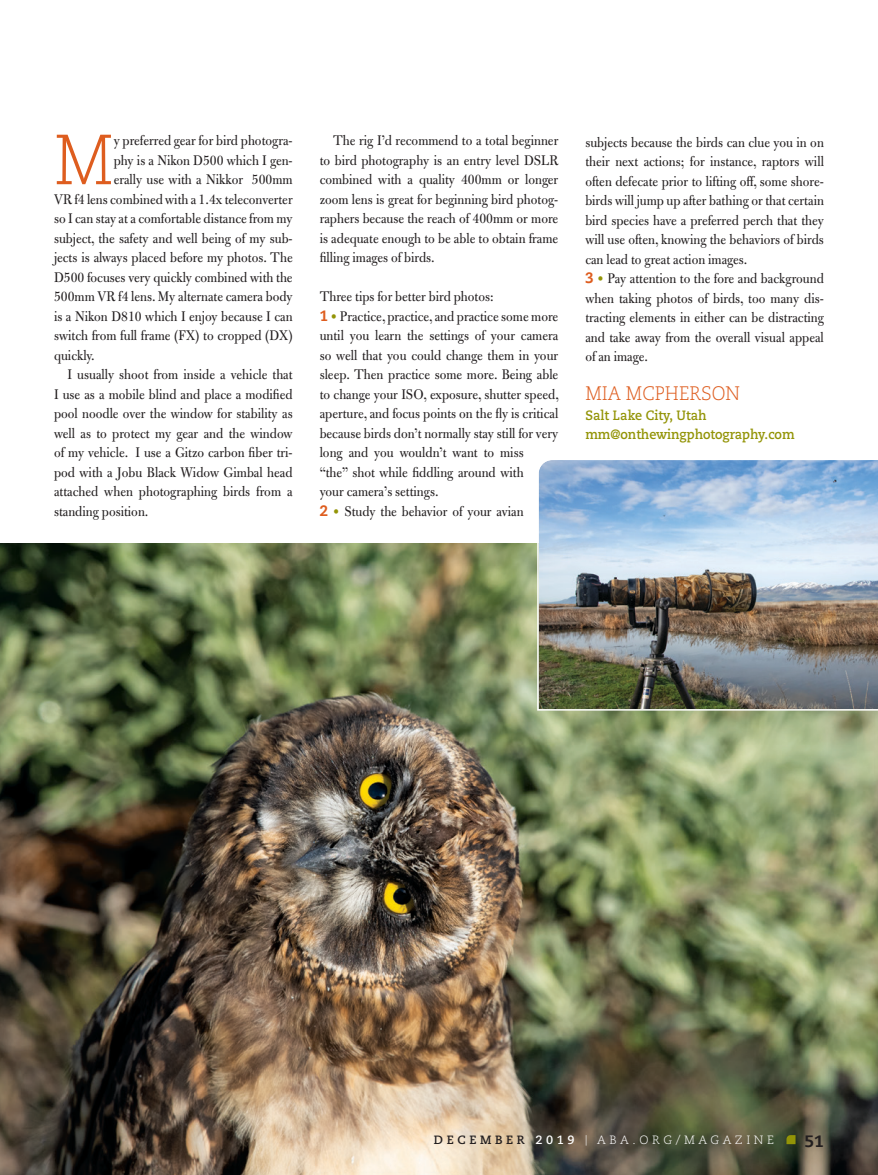
<style>
.page{position:relative;width:878px;height:1175px;background:#fff}
.page>*{position:absolute;margin:0;border:0;box-sizing:border-box;transform-origin:0 0}
.t1{font:300 70.65px "Caecilia LT Std";color:#de5d1f;scale:.93 1}
.t2{font:300 19.5px "Caecilia LT Std";color:#de5d1f;scale:.93 1}
.t3{font:800 16.5px "Caecilia LT Std";color:#231f20}
.t4{font:15px/19.5px "Bulmer MT Std";color:#231f20;scale:.93 1}
.t5{font:700 13.5px/19.5px "Caecilia LT Std";color:#939407;scale:.93 1}
.t6{font:300 12px "Caecilia LT Std";letter-spacing:.3em;color:#fff}
.s1{font-family:"Caecilia LT Std";font-weight:800;color:#de5d1f}
.s2{color:#939407}
.s3{font-weight:700;color:#231f20}
.s4{font-weight:700}
.s5{font-size:10.5px}
</style>
<div class="page">
<img style="left:0;top:544px;width:878px;height:630px">
<img style="left:536px;top:460px;width:342px;height:251px">
<svg style="left:786px;top:1135px;width:9px;height:9px"></svg>
<h1 class="t1" style="left:54px;top:120px;width:66px">M</h1>
<p class="t4" style="left:114px;top:131px;width:194px">y preferred gear for bird photogra-</p>
<p class="t4" style="left:114px;top:150px;width:194px">phy is a Nikon D500 which I gen-</p>
<p class="t4" style="left:114px;top:170px;width:194px">erally use with a Nikkor 500mm</p>
<p class="t4" style="left:54px;top:189px;width:258px">VR f4 lens combined with a 1.4x teleconverter</p>
<p class="t4" style="left:54px;top:209px;width:258px">so I can stay at a comfortable distance from my</p>
<p class="t4" style="left:54px;top:228px;width:258px">subject, the safety and well being of my sub-</p>
<p class="t4" style="left:54px;top:248px;width:258px">jects is always placed before my photos. The</p>
<p class="t4" style="left:54px;top:267px;width:258px">D500 focuses very quickly combined with the</p>
<p class="t4" style="left:54px;top:287px;width:258px">500mm VR f4 lens. My alternate camera body</p>
<p class="t4" style="left:54px;top:306px;width:258px">is a Nikon D810 which I enjoy because I can</p>
<p class="t4" style="left:54px;top:326px;width:258px">switch from full frame (FX) to cropped (DX)</p>
<p class="t4" style="left:54px;top:345px;width:45px">quickly.</p>
<p class="t4" style="left:68px;top:365px;width:243px">I usually shoot from inside a vehicle that</p>
<p class="t4" style="left:54px;top:384px;width:258px">I use as a mobile blind and place a modified</p>
<p class="t4" style="left:54px;top:404px;width:258px">pool noodle over the window for stability as</p>
<p class="t4" style="left:54px;top:423px;width:258px">well as to protect my gear and the window</p>
<p class="t4" style="left:54px;top:443px;width:258px">of my vehicle. I use a Gitzo carbon fiber tri-</p>
<p class="t4" style="left:54px;top:462px;width:258px">pod with a Jobu Black Widow Gimbal head</p>
<p class="t4" style="left:54px;top:482px;width:258px">attached when photographing birds from a</p>
<p class="t4" style="left:54px;top:501px;width:103px">standing position.</p>
<p class="t4" style="left:319px;top:131px;width:258px;text-align:justify;text-indent:14px">The rig I’d recommend to a total beginner to bird photography is an entry level DSLR combined with a quality 400mm or longer zoom lens is great for beginning bird photog&shy;raphers because the reach of 400mm or more is adequate enough to be able to obtain frame filling images of birds.</p>
<p class="t4" style="left:320px;top:287px;width:259px">Three tips for better bird photos:<br><span class="s1">1</span> <span class="s2">•</span> Practice, practice, and practice some more until you learn the settings of your camera so well that you could change them in your sleep. Then practice some more. Being able to change your ISO, exposure, shutter speed, aperture, and focus points on the fly is critical because birds don’t normally stay still for very long and you wouldn’t want to miss<br>“the” shot while fiddling around with<br>your camera’s settings.<br><span class="s1">2</span> <span class="s2">•</span> Study the behavior of your avian</p>
<p class="t4" style="left:585px;top:132px;width:258px">subjects because the birds can clue you in on their next actions; for instance, raptors will often defecate prior to lifting off, some shore&shy;birds will jump up after bathing or that certain bird species have a preferred perch that they will use often, knowing the behaviors of birds can lead to great action images.<br><span class="s1">3</span> <span class="s2">•</span> Pay attention to the fore and background when taking photos of birds, too many dis&shy;tracting elements in either can be distracting and take away from the overall visual appeal of an image.</p>
<h2 class="t2" style="left:585px;top:382px;width:168px">MIA MCPHERSON</h2>
<p class="t5" style="left:585px;top:405px;width:226px">Salt Lake City, Utah mm@onthewingphotography.com</p>
<p class="t6" style="left:434px;top:1133px;width:341px"><span class="s3">DECEMBER</span> <span class="s4">2019</span> <span class="s5">|</span> ABA.ORG/MAGAZINE</p>
<p class="t3" style="left:804px;top:1131px;width:21px">51</p>
</div>
